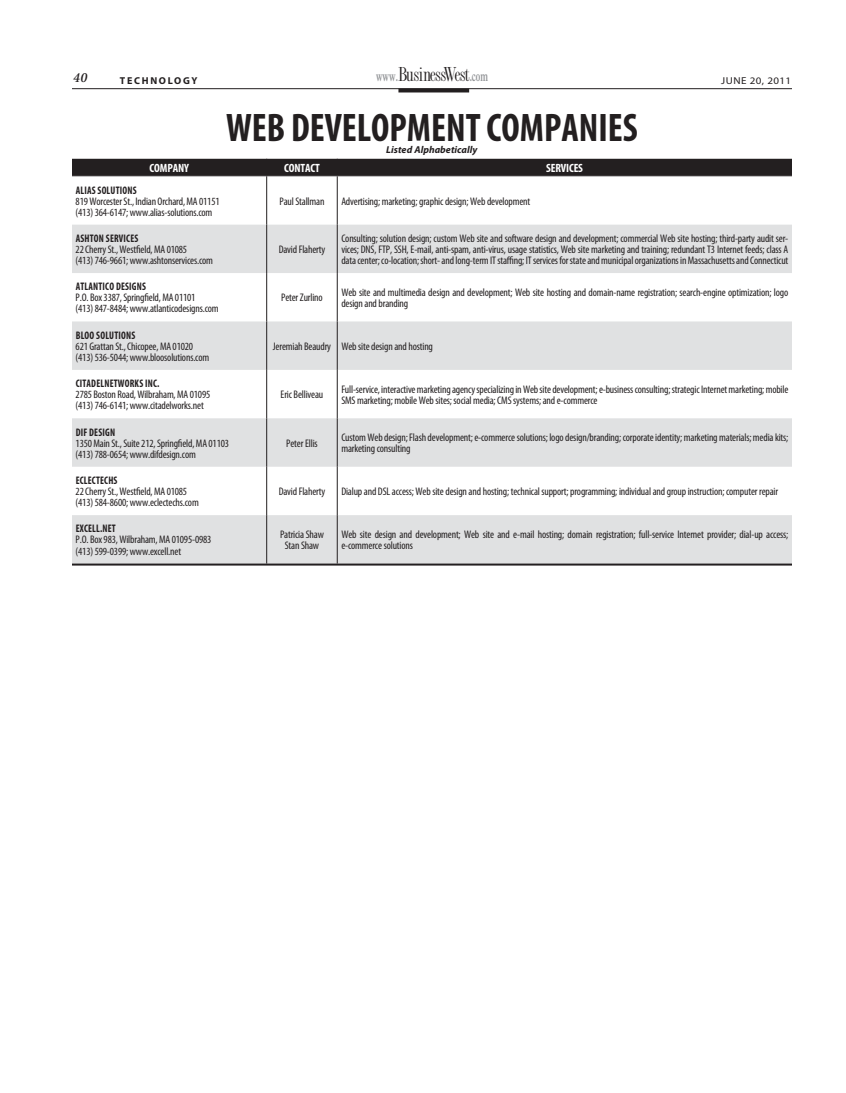
<style>
.page{position:relative;width:846px;height:1093px;background:#fff}
.page>*{position:absolute;margin:0;border:0;box-sizing:border-box;transform-origin:0 0}
.t1{font:700 condensed 40px "Myriad Pro";color:#231f20;scale:.95 1}
.t2{font:21px "Fashion Compressed Plain";letter-spacing:-.045em;color:#231f20}
.t3{font:italic 600 14px "Minion";color:#231f20}
.t4{font:700 condensed 12px "Myriad Pro";letter-spacing:-.01em;color:#fff}
.t5{font:condensed 11px/11px "Myriad Pro";letter-spacing:-.015em;color:#231f20}
.t6{font:700 condensed 11px "Myriad Pro";letter-spacing:.02em;color:#231f20;scale:.9 1}
.t7{font:italic 700 10px "Myriad Pro";letter-spacing:.005em;color:#231f20}
.t8{font:10px "Myriad Pro";letter-spacing:.03em;color:#231f20;scale:1.1 1}
.t9{font:700 10px "Myriad Pro";letter-spacing:.17em;color:#231f20}
.s1{font-family:"Times";font-weight:600;font-size:14px;color:#939598}
</style>
<div class="page">
<hr style="left:72px;top:88px;width:720px;height:1px;background:#231f20">
<svg style="left:398px;top:88px;width:71px;height:4px"></svg>
<svg style="left:72px;top:224px;width:720px;height:339px;fill:#e0e1e2"></svg>
<div style="left:72px;top:159px;width:720px;height:16px;background:#231f20"></div>
<hr style="left:72px;top:175px;width:265px;height:1px;background:#231f20">
<hr style="left:266px;top:176px;width:1px;height:48px;background:#231f20">
<hr style="left:337px;top:175px;width:455px;height:1px;background:#231f20">
<hr style="left:337px;top:176px;width:1px;height:48px;background:#231f20">
<hr style="left:266px;top:224px;width:1px;height:49px;background:#231f20">
<hr style="left:337px;top:224px;width:1px;height:49px;background:#231f20">
<hr style="left:266px;top:273px;width:1px;height:48px;background:#231f20">
<hr style="left:337px;top:273px;width:1px;height:48px;background:#231f20">
<hr style="left:266px;top:321px;width:1px;height:49px;background:#231f20">
<hr style="left:337px;top:321px;width:1px;height:49px;background:#231f20">
<hr style="left:266px;top:370px;width:1px;height:48px;background:#231f20">
<hr style="left:337px;top:370px;width:1px;height:48px;background:#231f20">
<hr style="left:266px;top:418px;width:1px;height:48px;background:#231f20">
<hr style="left:337px;top:418px;width:1px;height:48px;background:#231f20">
<hr style="left:266px;top:466px;width:1px;height:49px;background:#231f20">
<hr style="left:337px;top:466px;width:1px;height:49px;background:#231f20">
<hr style="left:266px;top:515px;width:1px;height:48px;background:#231f20">
<hr style="left:337px;top:515px;width:1px;height:48px;background:#231f20">
<hr style="left:72px;top:563px;width:720px;height:2px;background:#231f20">
<p class="t3" style="left:73px;top:72px;width:16px">40</p>
<p class="t9" style="left:120px;top:77px;width:79px">TECHNOLOGY</p>
<h2 class="t2" style="left:376px;top:66px;width:113px"><span class="s1">www.</span>BusinessWest<span class="s1">.com</span></h2>
<p class="t8" style="left:721px;top:77px;width:65px">JUNE 20, 2011</p>
<h1 class="t1" style="left:226px;top:112px;width:435px">WEB DEVELOPMENT COMPANIES</h1>
<p class="t7" style="left:386px;top:146px;width:93px">Listed Alphabetically</p>
<p class="t4" style="left:150px;top:163px;width:41px">COMPANY</p>
<p class="t4" style="left:284px;top:163px;width:37px">CONTACT</p>
<p class="t4" style="left:546px;top:163px;width:38px">SERVICES</p>
<p class="t6" style="left:76px;top:186px;width:69px">ALIAS SOLUTIONS</p>
<p class="t5" style="left:76px;top:196px;width:146px">819 Worcester St., Indian Orchard, MA 01151 (413) 364-6147; www.alias-solutions.com</p>
<p class="t5" style="left:279px;top:196px;width:47px">Paul Stallman</p>
<p class="t5" style="left:341px;top:196px;width:190px">Advertising; marketing; graphic design; Web development</p>
<p class="t6" style="left:76px;top:234px;width:71px">ASHTON SERVICES</p>
<p class="t5" style="left:76px;top:245px;width:139px">22 Cherry St., Westfield, MA 01085<br>(413) 746-9661; www.ashtonservices.com</p>
<p class="t5" style="left:279px;top:245px;width:48px">David Flaherty</p>
<p class="t5" style="left:341px;top:234px;width:449px;text-align:justify">Consulting; solution design; custom Web site and software design and development; commercial Web site hosting; third-party audit ser&shy;vices; DNS, FTP, SSH, E-mail, anti-spam, anti-virus, usage statistics, Web site marketing and training; redundant T3 Internet feeds; class A data center; co-location; short- and long-term IT staffing; IT services for state and municipal organizations in Massachusetts and Connecticut</p>
<p class="t6" style="left:76px;top:282px;width:80px">ATLANTICO DESIGNS</p>
<p class="t5" style="left:76px;top:293px;width:145px">P.O. Box 3387, Springfield, MA 01101<br>(413) 847-8484; www.atlanticodesigns.com</p>
<p class="t5" style="left:281px;top:293px;width:43px">Peter Zurlino</p>
<p class="t5" style="left:341px;top:288px;width:449px">Web site and multimedia design and development; Web site hosting and domain-name registration; search-engine optimization; logo design and branding</p>
<p class="t6" style="left:76px;top:331px;width:68px">BLOO SOLUTIONS</p>
<p class="t5" style="left:76px;top:342px;width:135px">621 Grattan St., Chicopee, MA 01020 (413) 536-5044; www.bloosolutions.com</p>
<p class="t5" style="left:273px;top:342px;width:162px">Jeremiah Beaudry Web site design and hosting</p>
<p class="t6" style="left:76px;top:379px;width:95px">CITADELNETWORKS INC.</p>
<p class="t5" style="left:76px;top:390px;width:136px">2785 Boston Road, Wilbraham, MA 01095 (413) 746-6141; www.citadelworks.net</p>
<p class="t5" style="left:281px;top:390px;width:44px">Eric Belliveau</p>
<p class="t5" style="left:341px;top:384px;width:449px">Full-service, interactive marketing agency specializing in Web site development; e-business consulting; strategic Internet marketing; mobile<br>SMS marketing; mobile Web sites; social media; CMS systems; and e-commerce</p>
<p class="t6" style="left:76px;top:428px;width:45px">DIF DESIGN</p>
<p class="t5" style="left:76px;top:438px;width:155px">1350 Main St., Suite 212, Springfield, MA 01103 (413) 788-0654; www.difdesign.com</p>
<p class="t5" style="left:286px;top:438px;width:33px">Peter Ellis</p>
<p class="t5" style="left:341px;top:433px;width:449px">Custom Web design; Flash development; e-commerce solutions; logo design/branding; corporate identity; marketing materials; media kits; marketing consulting</p>
<p class="t6" style="left:76px;top:476px;width:48px">ECLECTECHS</p>
<p class="t5" style="left:76px;top:487px;width:125px">22 Cherry St., Westfield, MA 01085 (413) 584-8600; www.eclectechs.com</p>
<p class="t5" style="left:279px;top:487px;width:48px">David Flaherty</p>
<p class="t5" style="left:341px;top:487px;width:438px">Dialup and DSL access; Web site design and hosting; technical support; programming; individual and group instruction; computer repair</p>
<p class="t6" style="left:76px;top:524px;width:46px">EXCELL.NET</p>
<p class="t5" style="left:76px;top:535px;width:137px">P.O. Box 983, Wilbraham, MA 01095-0983 (413) 599-0399; www.excell.net</p>
<p class="t5" style="left:280px;top:530px;width:45px;text-align:center">Patricia Shaw<br>Stan Shaw</p>
<p class="t5" style="left:341px;top:530px;width:449px">Web site design and development; Web site and e-mail hosting; domain registration; full-service Internet provider; dial-up access; e-commerce solutions</p>
</div>
